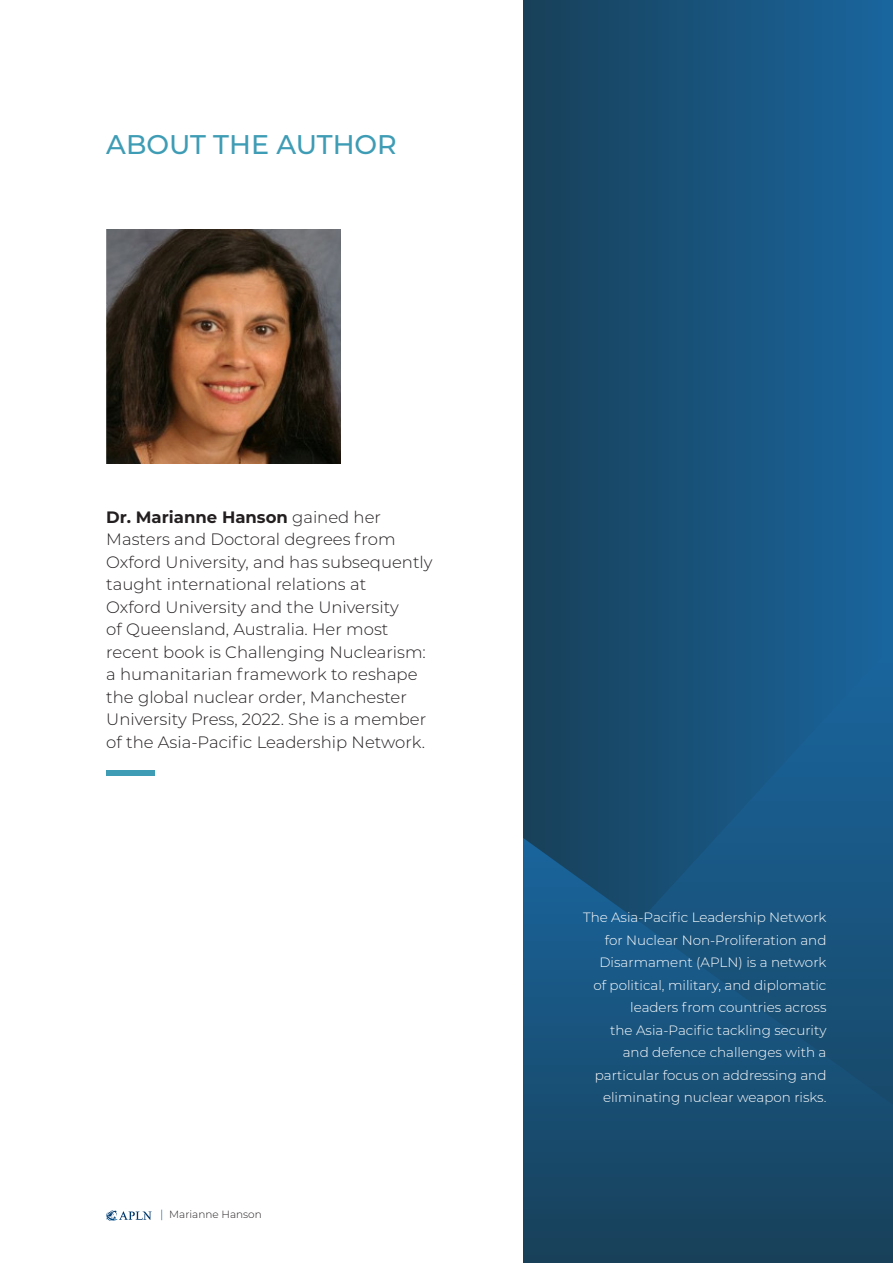
<style>
.page{position:relative;width:893px;height:1263px;background:#fff}
.page>*{position:absolute;margin:0;border:0;box-sizing:border-box;transform-origin:0 0}
.t1{font:500 27px "Montserrat";color:#3e9cb5}
.Body_text_2{font:300 16.5px/22.5px "Montserrat";color:#231f20}
.Body_text_2-2{font:300 13.5px/22.5px "Montserrat";color:#fff;text-align:right}
.t2{font:300 10.5px "Montserrat";color:#231f20}
.s1{font-weight:700}
.s2{font-size:11.25px;color:#015ca3}
</style>
<div class="page">
<svg style="left:106px;top:1210px;width:46px;height:11px"></svg>
<img style="left:106px;top:229px;width:234px;height:234px">
<div style="left:523px;top:0;width:370px;height:1263px;background:linear-gradient(to right,#184058,#19659e)"></div>
<div style="left:106px;top:770px;width:49px;height:5px;background:#3e9cb5"></div>
<svg style="left:524px;top:644px;width:369px;height:186px;background:#18527a"></svg>
<svg style="left:523px;top:830px;width:370px;height:433px;background:#184e74"></svg>
<p class="t1" style="left:106px;top:125px;width:292px">ABOUT THE AUTHOR</p>
<p class="Body_text_2" style="left:106px;top:505px;width:328px"><span class="s1">Dr. Marianne Hanson</span> gained her Masters and Doctoral degrees from Oxford University, and has subsequently taught international relations at<br>Oxford University and the University<br>of Queensland, Australia. Her most recent book is Challenging Nuclearism: a humanitarian framework to reshape the global nuclear order, Manchester University Press, 2022. She is a member of the Asia-Pacific Leadership Network.</p>
<p class="t2" style="left:160px;top:1207px;width:103px"><span class="s2">|</span> Marianne Hanson</p>
<p class="Body_text_2-2" style="left:583px;top:905px;width:245px">The Asia-Pacific Leadership Network for Nuclear Non-Proliferation and Disarmament (APLN) is a network<br>of political, military, and diplomatic leaders from countries across<br>the Asia-Pacific tackling security and defence challenges with a particular focus on addressing and eliminating nuclear weapon risks.</p>
</div>
